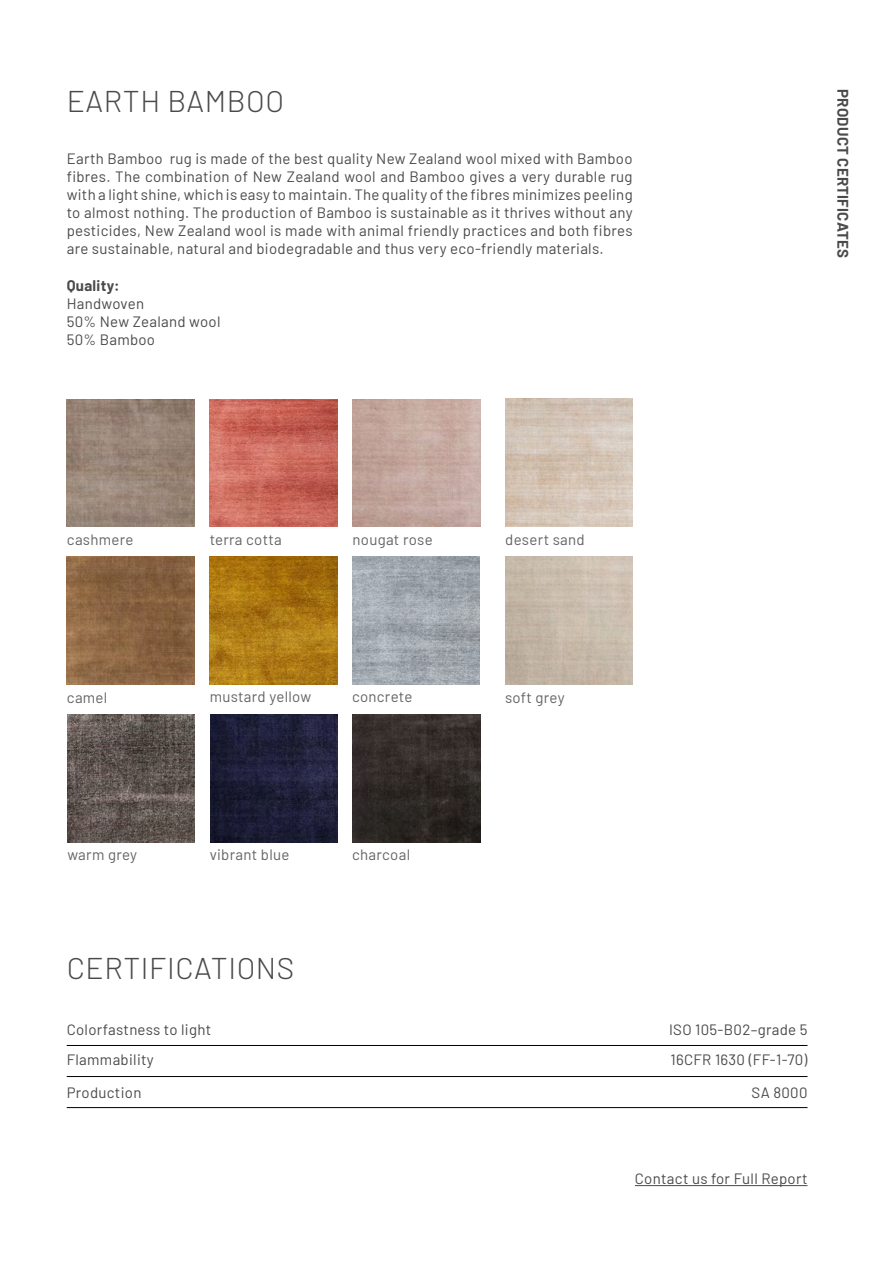
<style>
.page{position:relative;width:893px;height:1263px;background:#fff}
.page>*{position:absolute;margin:0;border:0;box-sizing:border-box;transform-origin:0 0}
.t1{font:300 30px "Barlow";letter-spacing:.02em;color:#4a4a49}
.t2{font:15px/18px "Barlow";letter-spacing:.02em;color:#4a4a49}
.t3{font:15px "Barlow";letter-spacing:.02em;color:#646363}
.t4{font:700 15px "Barlow";letter-spacing:.02em;color:#4a4a49}
</style>
<div class="page">
<img style="left:67px;top:715px;width:128px;height:127px">
<img style="left:210px;top:557px;width:127px;height:127px">
<img style="left:210px;top:399px;width:127px;height:128px">
<img style="left:210px;top:715px;width:128px;height:127px">
<img style="left:352px;top:557px;width:128px;height:127px">
<img style="left:505px;top:399px;width:128px;height:127px">
<img style="left:67px;top:399px;width:127px;height:128px">
<img style="left:67px;top:557px;width:127px;height:127px">
<img style="left:353px;top:399px;width:127px;height:128px">
<img style="left:352px;top:715px;width:128px;height:127px">
<hr style="left:67px;top:1045px;width:740px;height:1px;background:#000">
<hr style="left:67px;top:1076px;width:740px;height:1px;background:#000">
<hr style="left:67px;top:1107px;width:740px;height:1px;background:#000">
<hr style="left:635px;top:1185px;width:172px;height:1px;background:#4a4a49">
<h1 class="t1" style="left:67px;top:80px;width:219px">EARTH BAMBOO</h1>
<p class="t4" style="left:854px;top:89px;width:170px;rotate:90deg">PRODUCT CERTIFICATES</p>
<p class="t2" style="left:67px;top:149px;width:567px;text-align:justify">Earth Bamboo rug is made of the best quality New Zealand wool mixed with Bamboo fibres. The combination of New Zealand wool and Bamboo gives a very durable rug with a light shine, which is easy to maintain. The quality of the fibres minimizes peeling to almost nothing. The production of Bamboo is sustainable as it thrives without any pesticides, New Zealand wool is made with animal friendly practices and both fibres are sustainable, natural and biodegradable and thus very eco-friendly materials.</p>
<p class="t4" style="left:67px;top:275px;width:54px">Quality:</p>
<p class="t2" style="left:67px;top:294px;width:155px">Handwoven<br>50% New Zealand wool<br>50% Bamboo</p>
<p class="t3" style="left:67px;top:528px;width:68px">cashmere</p>
<p class="t3" style="left:505px;top:528px;width:81px">desert sand</p>
<p class="t3" style="left:353px;top:528px;width:82px">nougat rose</p>
<p class="t3" style="left:210px;top:528px;width:74px">terra cotta</p>
<p class="t3" style="left:67px;top:686px;width:42px">camel</p>
<p class="t3" style="left:210px;top:686px;width:103px">mustard yellow</p>
<p class="t3" style="left:352px;top:686px;width:62px">concrete</p>
<p class="t3" style="left:505px;top:686px;width:61px">soft grey</p>
<p class="t3" style="left:67px;top:844px;width:71px">warm grey</p>
<p class="t3" style="left:210px;top:844px;width:81px">vibrant blue</p>
<p class="t3" style="left:352px;top:844px;width:60px">charcoal</p>
<h1 class="t1" style="left:67px;top:946px;width:229px">CERTIFICATIONS</h1>
<p class="t2" style="left:67px;top:1013px;width:146px;line-height:30px">Colorfastness to light<br>Flammability</p>
<p class="t2" style="left:67px;top:1082px;width:76px">Production</p>
<p class="t2" style="left:669px;top:1013px;width:140px;line-height:30px">ISO 105-B02–grade 5<br>16CFR 1630 (FF-1-70)</p>
<p class="t2" style="left:752px;top:1082px;width:57px">SA 8000</p>
<p class="t2" style="left:635px;top:1169px;width:174px">Contact us for Full Report</p>
</div>
